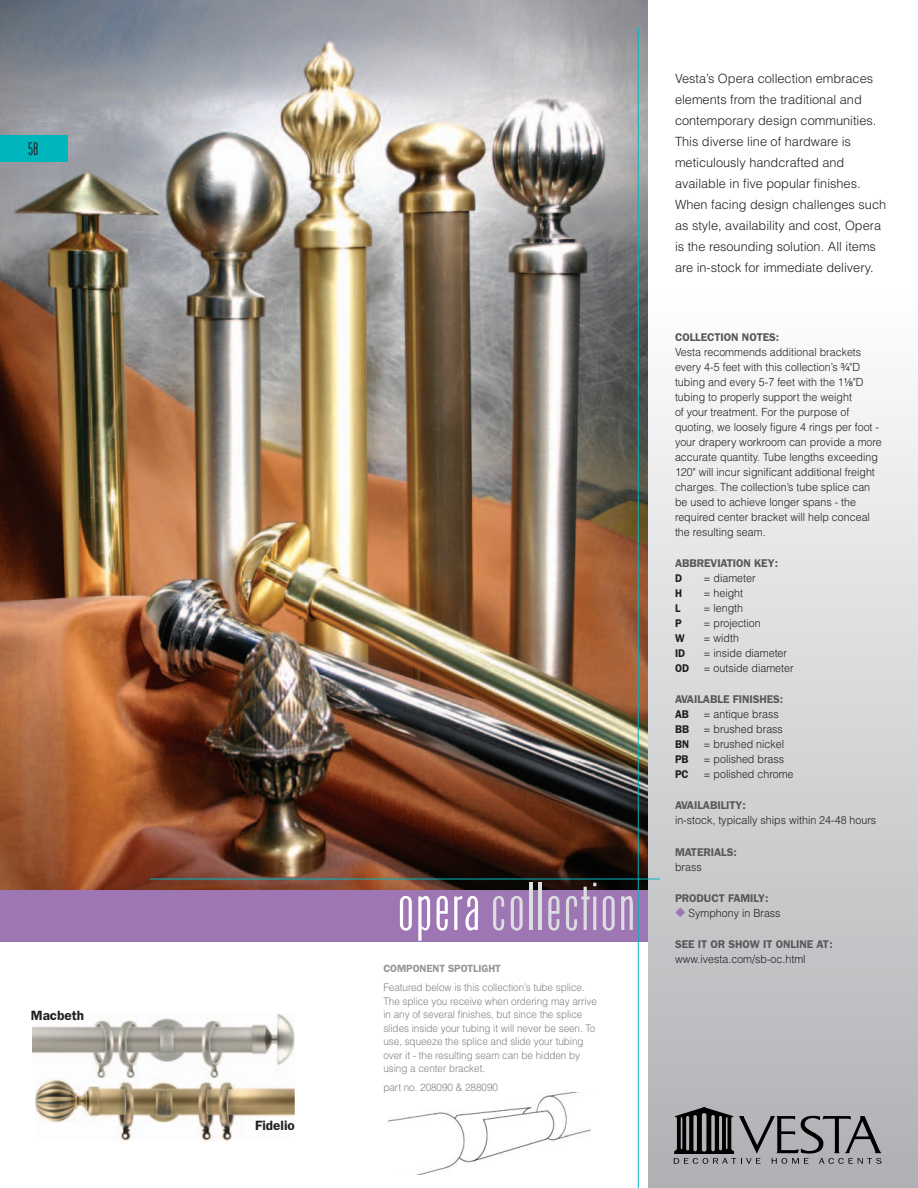
<style>
.page{position:relative;width:918px;height:1188px;background:#fff}
.page>*{position:absolute;margin:0;border:0;box-sizing:border-box;transform-origin:0 0}
.t1{font:67.5px "Phaeton";letter-spacing:.02em;color:#dcdddf}
.t2{font:18px "Phaeton";color:#231f20}
.t3{font:600 13.5px "Franklin Gothic";color:#231f20}
.t4{font:300 12.75px/21px "Helvetica LT Std";color:#231f20}
.t5{font:300 11.25px/15px "Helvetica LT Std";color:#231f20;scale:.95 1}
.t6{font:600 11.25px "Franklin Gothic";letter-spacing:-.005em;color:#57585a}
.t7{font:600 11.25px "Franklin Gothic";color:#231f20;scale:.95 1}
.t8{font:300 10.5px/13.5px "Helvetica LT Std";letter-spacing:-.005em;color:#808285;scale:.95 1}
.t9{font:600 10.5px "Franklin Gothic";letter-spacing:-.005em;color:#939598}
.s1{color:#fff}
.s2{font-family:"Helvetica LT Std Fractions";font-weight:400}
.s3{color:#9e76b3}
</style>
<div class="page">
<div style="left:648px;top:0;width:270px;height:1188px;background:linear-gradient(to bottom,#fff,#b2b4b7)"></div>
<img style="left:0;top:0;width:648px;height:890px">
<div style="left:0;top:135px;width:68px;height:27px;background:#00b6bc"></div>
<svg style="left:674px;top:1107px;width:207px;height:57px;background:#828386"></svg>
<img style="left:389px;top:1092px;width:202px;height:83px">
<img style="left:33px;top:1014px;width:262px;height:64px">
<div style="left:0;top:890px;width:648px;height:52px;background:#9e76b3"></div>
<hr style="left:150px;top:879px;width:510px;height:1px;background:#00b6bc">
<img style="left:35px;top:1079px;width:260px;height:61px">
<hr style="left:638px;top:27px;width:1px;height:1161px;background:#00b6bc">
<h2 class="t2" style="left:28px;top:139px;width:12px">58</h2>
<p class="t3" style="left:31px;top:1007px;width:55px">Macbeth</p>
<p class="t3" style="left:255px;top:1117px;width:41px">Fidelio</p>
<h1 class="t1" style="left:398px;top:871px;width:240px"><span class="s1">opera</span> collection</h1>
<p class="t9" style="left:383px;top:962px;width:119px">COMPONENT SPOTLIGHT</p>
<p class="t8" style="left:383px;top:980px;width:226px">Featured below is this collection’s tube splice.<br>The splice you receive when ordering may arrive in any of several finishes, but since the splice slides inside your tubing it will never be seen. To use, squeeze the splice and slide your tubing over it - the resulting seam can be hidden by using a center bracket.</p>
<p class="t8" style="left:383px;top:1080px;width:122px">part no. 208090 &amp; 288090</p>
<p class="t4" style="left:675px;top:68px;width:213px">Vesta’s Opera collection embraces elements from the traditional and contemporary design communities.<br>This diverse line of hardware is meticulously handcrafted and available in five popular finishes.<br>When facing design challenges such as style, availability and cost, Opera is the resounding solution. All items are in-stock for immediate delivery.</p>
<p class="t6" style="left:675px;top:330px;width:106px">COLLECTION NOTES:</p>
<p class="t5" style="left:675px;top:344px;width:219px">Vesta recommends additional brackets every 4-5 feet with this collection’s <span class="s2">¾</span>"D tubing and every 5-7 feet with the 1<span class="s2">⅛</span>"D tubing to properly support the weight<br>of your treatment. For the purpose of quoting, we loosely figure 4 rings per foot - your drapery workroom can provide a more accurate quantity. Tube lengths exceeding 120" will incur significant additional freight charges. The collection’s tube splice can be used to achieve longer spans - the required center bracket will help conceal the resulting seam.</p>
<p class="t6" style="left:675px;top:556px;width:105px">ABBREVIATION KEY:</p>
<p class="t7" style="left:675px;top:571px;width:9px">D</p>
<p class="t5" style="left:704px;top:570px;width:56px">= diameter</p>
<p class="t7" style="left:675px;top:586px;width:9px">H</p>
<p class="t5" style="left:704px;top:585px;width:43px">= height</p>
<p class="t7" style="left:675px;top:601px;width:7px">L</p>
<p class="t5" style="left:704px;top:600px;width:43px">= length</p>
<p class="t7" style="left:675px;top:616px;width:8px">P</p>
<p class="t5" style="left:704px;top:615px;width:62px">= projection</p>
<p class="t7" style="left:675px;top:631px;width:12px">W</p>
<p class="t5" style="left:704px;top:630px;width:39px">= width</p>
<p class="t7" style="left:675px;top:646px;width:12px">ID</p>
<p class="t5" style="left:704px;top:645px;width:90px">= inside diameter</p>
<p class="t7" style="left:675px;top:661px;width:16px">OD</p>
<p class="t5" style="left:704px;top:660px;width:96px">= outside diameter</p>
<p class="t6" style="left:675px;top:693px;width:110px">AVAILABLE FINISHES:</p>
<p class="t7" style="left:675px;top:708px;width:16px">AB</p>
<p class="t5" style="left:704px;top:707px;width:81px">= antique brass</p>
<p class="t7" style="left:675px;top:723px;width:16px">BB</p>
<p class="t5" style="left:704px;top:722px;width:85px">= brushed brass</p>
<p class="t7" style="left:675px;top:738px;width:16px">BN</p>
<p class="t5" style="left:704px;top:737px;width:86px">= brushed nickel</p>
<p class="t7" style="left:675px;top:753px;width:16px">PB</p>
<p class="t5" style="left:704px;top:752px;width:86px">= polished brass</p>
<p class="t7" style="left:675px;top:768px;width:16px">PC</p>
<p class="t5" style="left:704px;top:767px;width:96px">= polished chrome</p>
<p class="t6" style="left:675px;top:799px;width:73px">AVAILABILITY:</p>
<p class="t5" style="left:675px;top:813px;width:213px">in-stock, typically ships within 24-48 hours</p>
<p class="t6" style="left:675px;top:845px;width:63px">MATERIALS:</p>
<p class="t5" style="left:675px;top:859px;width:30px">brass</p>
<p class="t6" style="left:675px;top:891px;width:95px">PRODUCT FAMILY:</p>
<p class="t5" style="left:675px;top:905px;width:113px"><span class="s3">◆</span> Symphony in Brass</p>
<p class="t6" style="left:675px;top:937px;width:159px">SEE IT OR SHOW IT ONLINE AT:</p>
<p class="t5" style="left:675px;top:951px;width:139px">www.ivesta.com/sb-oc.html</p>
</div>
